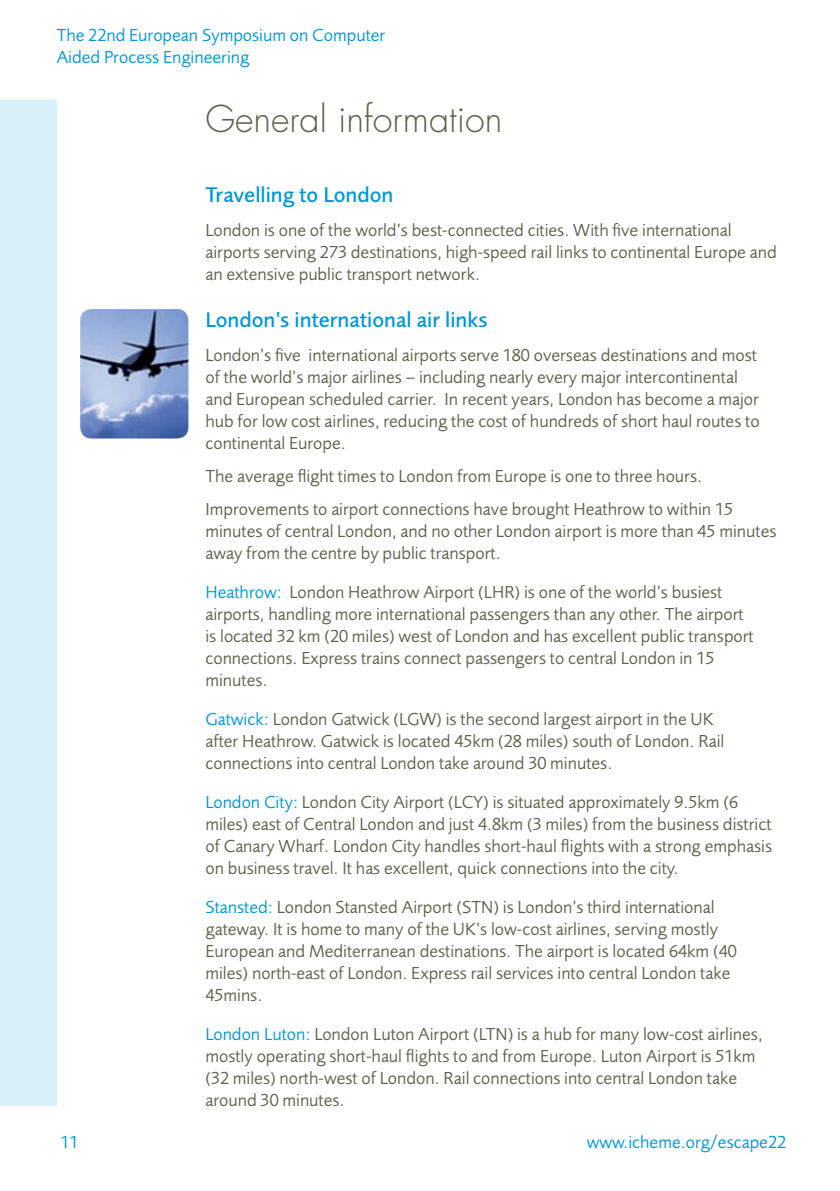
<style>
.page{position:relative;width:840px;height:1191px;background:#fff}
.page>*{position:absolute;margin:0;border:0;box-sizing:border-box;transform-origin:0 0}
.t1{font:300 36px "Futura Std";color:#5f604b}
.t2{font:500 22px "Foundry Sans";color:#0096d6}
.t3{font:18px/22px "Foundry Sans";color:#5f604b}
.t4{font:18px/22px "Foundry Sans";color:#0096d6}
.s1{color:#0096d6}
</style>
<div class="page">
<div style="left:0;top:101px;width:57px;height:1005px;background:#d9eff9"></div>
<img style="left:80px;top:309px;width:108px;height:129px">
<p class="t4" style="left:57px;top:24px;width:330px">The 22nd European Symposium on Computer<br>Aided Process Engineering</p>
<h1 class="t1" style="left:205px;top:97px;width:298px">General information</h1>
<p class="t2" style="left:205px;top:183px;width:189px">Travelling to London</p>
<p class="t3" style="left:205px;top:219px;width:572px">London is one of the world’s best-connected cities. With five international airports serving 273 destinations, high-speed rail links to continental Europe and an extensive public transport network.</p>
<p class="t2" style="left:205px;top:308px;width:283px">London’s international air links</p>
<p class="t3" style="left:205px;top:344px;width:555px">London’s five international airports serve 180 overseas destinations and most of the world’s major airlines – including nearly every major intercontinental and European scheduled carrier. In recent years, London has become a major hub for low cost airlines, reducing the cost of hundreds of short haul routes to continental Europe.</p>
<p class="t3" style="left:205px;top:459px;width:529px;line-height:33.4px">The average flight times to London from Europe is one to three hours.<br>Improvements to airport connections have brought Heathrow to within 15</p>
<p class="t3" style="left:205px;top:520px;width:572px">minutes of central London, and no other London airport is more than 45 minutes away from the centre by public transport.</p>
<p class="t3" style="left:205px;top:581px;width:549px"><span class="s1">Heathrow:</span> London Heathrow Airport (LHR) is one of the world’s busiest airports, handling more international passengers than any other. The airport is located 32 km (20 miles) west of London and has excellent public transport connections. Express trains connect passengers to central London in 15 minutes.</p>
<p class="t3" style="left:205px;top:708px;width:520px"><span class="s1">Gatwick:</span> London Gatwick (LGW) is the second largest airport in the UK after Heathrow. Gatwick is located 45km (28 miles) south of London. Rail connections into central London take around 30 minutes.</p>
<p class="t3" style="left:205px;top:791px;width:567px"><span class="s1">London City:</span> London City Airport (LCY) is situated approximately 9.5km (6 miles) east of Central London and just 4.8km (3 miles) from the business district of Canary Wharf. London City handles short-haul flights with a strong emphasis on business travel. It has excellent, quick connections into the city.</p>
<p class="t3" style="left:205px;top:896px;width:532px"><span class="s1">Stansted:</span> London Stansted Airport (STN) is London’s third international gateway. It is home to many of the UK’s low-cost airlines, serving mostly European and Mediterranean destinations. The airport is located 64km (40 miles) north-east of London. Express rail services into central London take 45mins.</p>
<p class="t3" style="left:205px;top:1023px;width:558px"><span class="s1">London Luton:</span> London Luton Airport (LTN) is a hub for many low-cost airlines, mostly operating short-haul flights to and from Europe. Luton Airport is 51km (32 miles) north-west of London. Rail connections into central London take around 30 minutes.</p>
<p class="t4" style="left:61px;top:1131px;width:20px">11</p>
<p class="t4" style="left:586px;top:1131px;width:201px">www.icheme.org/escape22</p>
</div>
